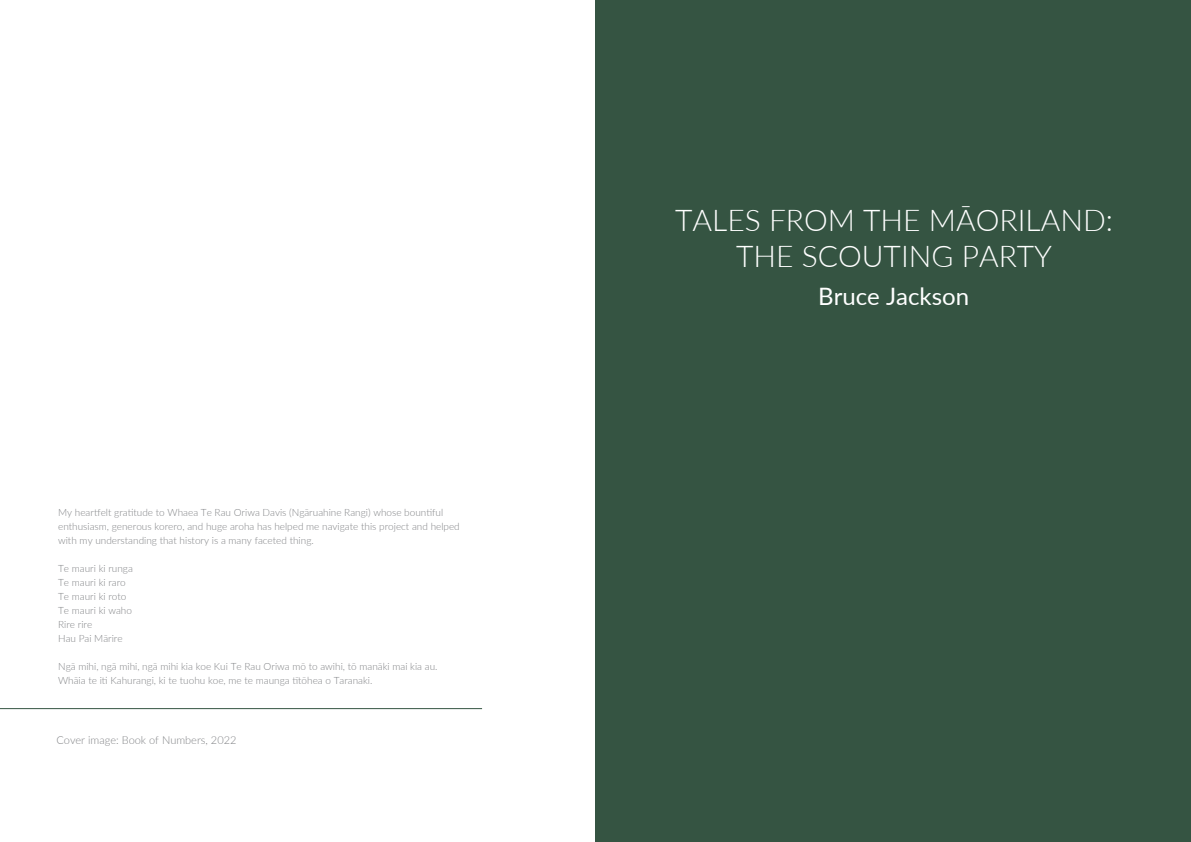
<style>
.page{position:relative;width:1191px;height:842px;background:#fff}
.page>*{position:absolute;margin:0;border:0;box-sizing:border-box;transform-origin:0 0}
.t1{font:300 30px/36px "Lato";color:#fff;text-align:center}
.t2{font:24px "Lato";color:#fff}
.t3{font:300 11px "Lato";color:#808285}
.t4{font:300 10px/14px "Lato";color:#808285}
</style>
<div class="page">
<div style="left:595px;top:0;width:596px;height:842px;background:#355442"></div>
<hr style="left:0;top:708px;width:482px;height:1px;background:#355442">
<p class="t4" style="left:58px;top:504px;width:403px">My heartfelt gratitude to Whaea Te Rau Oriwa Davis (Ngāruahine Rangi) whose bountiful enthusiasm, generous korero, and huge aroha has helped me navigate this project and helped with my understanding that history is a many faceted thing.</p>
<p class="t4" style="left:58px;top:560px;width:76px">Te mauri ki runga<br>Te mauri ki raro<br>Te mauri ki roto<br>Te mauri ki waho<br>Rire rire<br>Hau Pai Mārire</p>
<p class="t4" style="left:58px;top:658px;width:381px">Ngā mihi, ngā mihi, ngā mihi kia koe Kui Te Rau Oriwa mō to awihi, tō manāki mai kia au.<br>Whāia te iti Kahurangi, ki te tuohu koe, me te maunga tītōhea o Taranaki.</p>
<p class="t3" style="left:56px;top:733px;width:182px">Cover image: Book of Numbers, 2022</p>
<h1 class="t1" style="left:675px;top:201px;width:439px">TALES FROM THE MĀORILAND:<br>THE SCOUTING PARTY</h1>
<h2 class="t2" style="left:818px;top:279px;width:152px">Bruce Jackson</h2>
</div>
